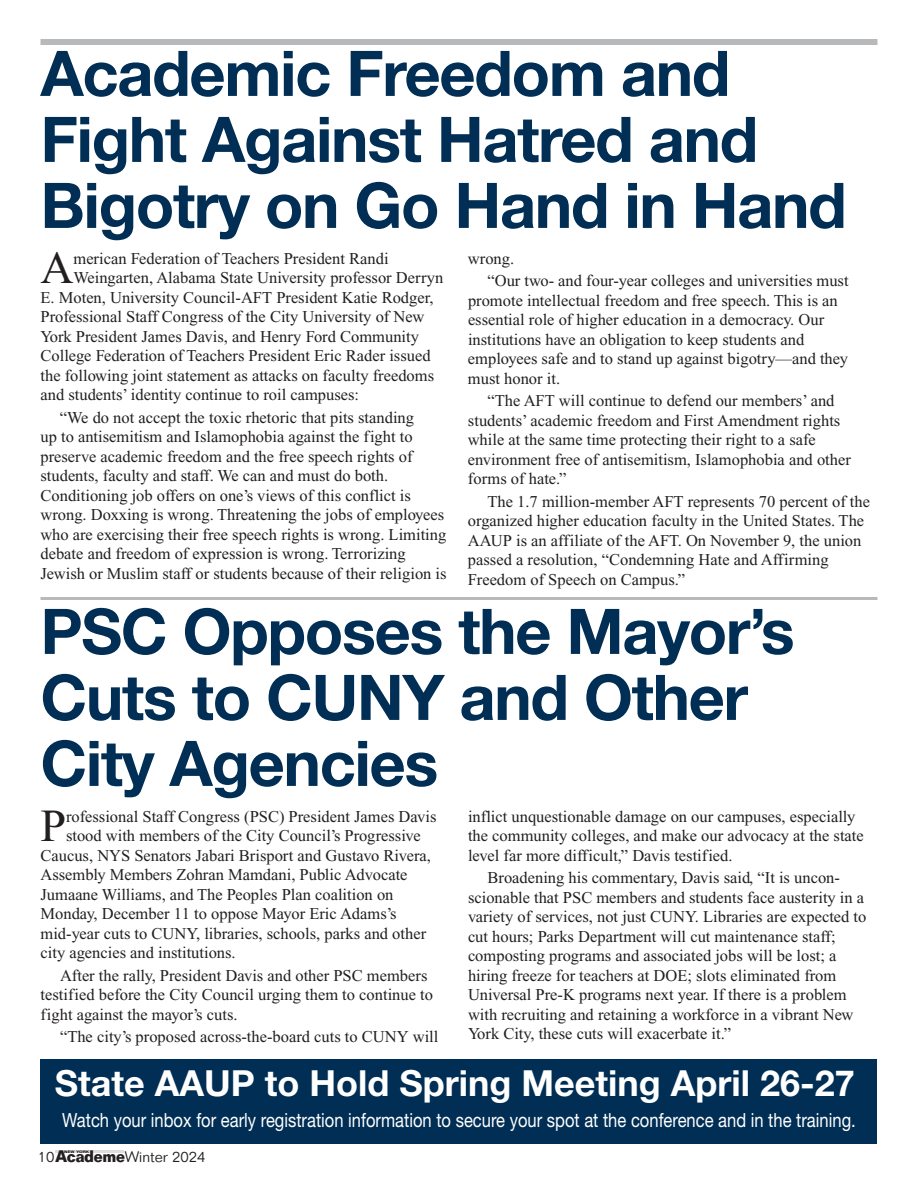
<style>
.page{position:relative;width:918px;height:1188px;background:#fff}
.page>*{position:absolute;margin:0;border:0;box-sizing:border-box;transform-origin:0 0}
.t1{font:700 63px/66px "Helvetica Neue";letter-spacing:-.02em;color:#002e54}
.t2{font:45.9px "Times New Roman";color:#231f20}
.t3{font:700 36px "Helvetica Neue";color:#fff}
.t4{font:19.5px "Helvetica Neue";color:#fff;scale:.85 1}
.t5{font:16.5px/19.5px "Times New Roman";color:#231f20}
.t6{font:300 15px "Folio";color:#231f20}
.t7{font:700 3.45px "Folio";color:#231f20;scale:1.2 1}
.s1{font-weight:700;font-size:16.35px}
</style>
<div class="page">
<div style="left:40px;top:39px;width:838px;height:6px;background:#b8b9ba"></div>
<hr style="left:55px;top:1150px;width:68px;height:3px;background:#dcdddf">
<hr style="left:40px;top:597px;width:838px;height:3px;background:#b8b9ba">
<div style="left:40px;top:1059px;width:838px;height:85px;background:#002e54"></div>
<h1 class="t1" style="left:40px;top:46px;width:808px">Academic Freedom and<br>Fight Against Hatred and<br>Bigotry on Go Hand in Hand</h1>
<h2 class="t2" style="left:40px;top:251px;width:35px">A</h2>
<p class="t5" style="left:74px;top:250px;width:317px">merican Federation of Teachers President Randi</p>
<p class="t5" style="left:488px;top:248px;width:363px;line-height:22.5px;text-indent:-20px">wrong.<br>“Our two- and four-year colleges and universities must</p>
<p class="t5" style="left:468px;top:292px;width:382px">promote intellectual freedom and free speech. This is an essential role of higher education in a democracy. Our institutions have an obligation to keep students and employees safe and to stand up against bigotry—and they must honor it.</p>
<p class="t5" style="left:468px;top:392px;width:384px;text-indent:20px">“The AFT will continue to defend our members’ and students’ academic freedom and First Amendment rights while at the same time protecting their right to a safe environment free of antisemitism, Islamophobia and other forms of hate.”</p>
<p class="t5" style="left:468px;top:493px;width:404px;text-indent:20px">The 1.7 million-member AFT represents 70 percent of the organized higher education faculty in the United States. The AAUP is an affiliate of the AFT. On November 9, the union passed a resolution, “Condemning Hate and Affirming Freedom of Speech on Campus.”</p>
<p class="t5" style="left:74px;top:269px;width:371px">Weingarten, Alabama State University professor Derryn</p>
<p class="t5" style="left:40px;top:289px;width:395px">E. Moten, University Council-AFT President Katie Rodger,</p>
<p class="t5" style="left:40px;top:308px;width:385px">Professional Staff Congress of the City University of New</p>
<p class="t5" style="left:40px;top:328px;width:380px">York President James Davis, and Henry Ford Community</p>
<p class="t5" style="left:40px;top:347px;width:392px">College Federation of Teachers President Eric Rader issued</p>
<p class="t5" style="left:40px;top:367px;width:395px">the following joint statement as attacks on faculty freedoms</p>
<p class="t5" style="left:40px;top:386px;width:320px">and students’ identity continue to roil campuses:</p>
<p class="t5" style="left:40px;top:409px;width:408px;text-indent:20px">“We do not accept the toxic rhetoric that pits standing<br>up to antisemitism and Islamophobia against the fight to preserve academic freedom and the free speech rights of students, faculty and staff. We can and must do both.<br>Conditioning job offers on one’s views of this conflict is wrong. Doxxing is wrong. Threatening the jobs of employees who are exercising their free speech rights is wrong. Limiting debate and freedom of expression is wrong. Terrorizing Jewish or Muslim staff or students because of their religion is</p>
<h1 class="t1" style="left:40px;top:604px;width:756px">PSC Opposes the Mayor’s<br>Cuts to CUNY and Other<br>City Agencies</h1>
<h2 class="t2" style="left:41px;top:809px;width:27px">P</h2>
<p class="t5" style="left:66px;top:808px;width:372px">rofessional Staff Congress (PSC) President James Davis</p>
<p class="t5" style="left:468px;top:808px;width:397px">inflict unquestionable damage on our campuses, especially the community colleges, and make our advocacy at the state level far more difficult,” Davis testified.</p>
<p class="t5" style="left:468px;top:870px;width:400px;text-indent:20px">Broadening his commentary, Davis said, “It is uncon&shy;scionable that PSC members and students face austerity in a variety of services, not just CUNY. Libraries are expected to cut hours; Parks Department will cut maintenance staff; composting programs and associated jobs will be lost; a hiring freeze for teachers at DOE; slots eliminated from Universal Pre-K programs next year. If there is a problem with recruiting and retaining a workforce in a vibrant New York City, these cuts will exacerbate it.”</p>
<p class="t5" style="left:66px;top:828px;width:356px">stood with members of the City Council’s Progressive</p>
<p class="t5" style="left:41px;top:847px;width:392px">Caucus, NYS Senators Jabari Brisport and Gustavo Rivera,</p>
<p class="t5" style="left:41px;top:867px;width:369px">Assembly Members Zohran Mamdani, Public Advocate</p>
<p class="t5" style="left:41px;top:886px;width:355px">Jumaane Williams, and The Peoples Plan coalition on</p>
<p class="t5" style="left:41px;top:906px;width:357px">Monday, December 11 to oppose Mayor Eric Adams’s</p>
<p class="t5" style="left:41px;top:925px;width:387px">mid-year cuts to CUNY, libraries, schools, parks and other</p>
<p class="t5" style="left:41px;top:945px;width:197px">city agencies and institutions.</p>
<p class="t5" style="left:41px;top:967px;width:394px;text-indent:19px">After the rally, President Davis and other PSC members testified before the City Council urging them to continue to fight against the mayor’s cuts.</p>
<p class="t5" style="left:60px;top:1029px;width:380px">“The city’s proposed across-the-board cuts to CUNY will</p>
<h3 class="t3" style="left:55px;top:1070px;width:801px">State AAUP to Hold Spring Meeting April 26-27</h3>
<p class="t4" style="left:62px;top:1113px;width:935px">Watch your inbox for early registration information to secure your spot at the conference and in the training.</p>
<p class="t6" style="left:38px;top:1151px;width:169px">10<span class="s1">Academe</span>Winter 2024</p>
<p class="t7" style="left:64px;top:1151px;width:22px">NEW YORK</p>
</div>
